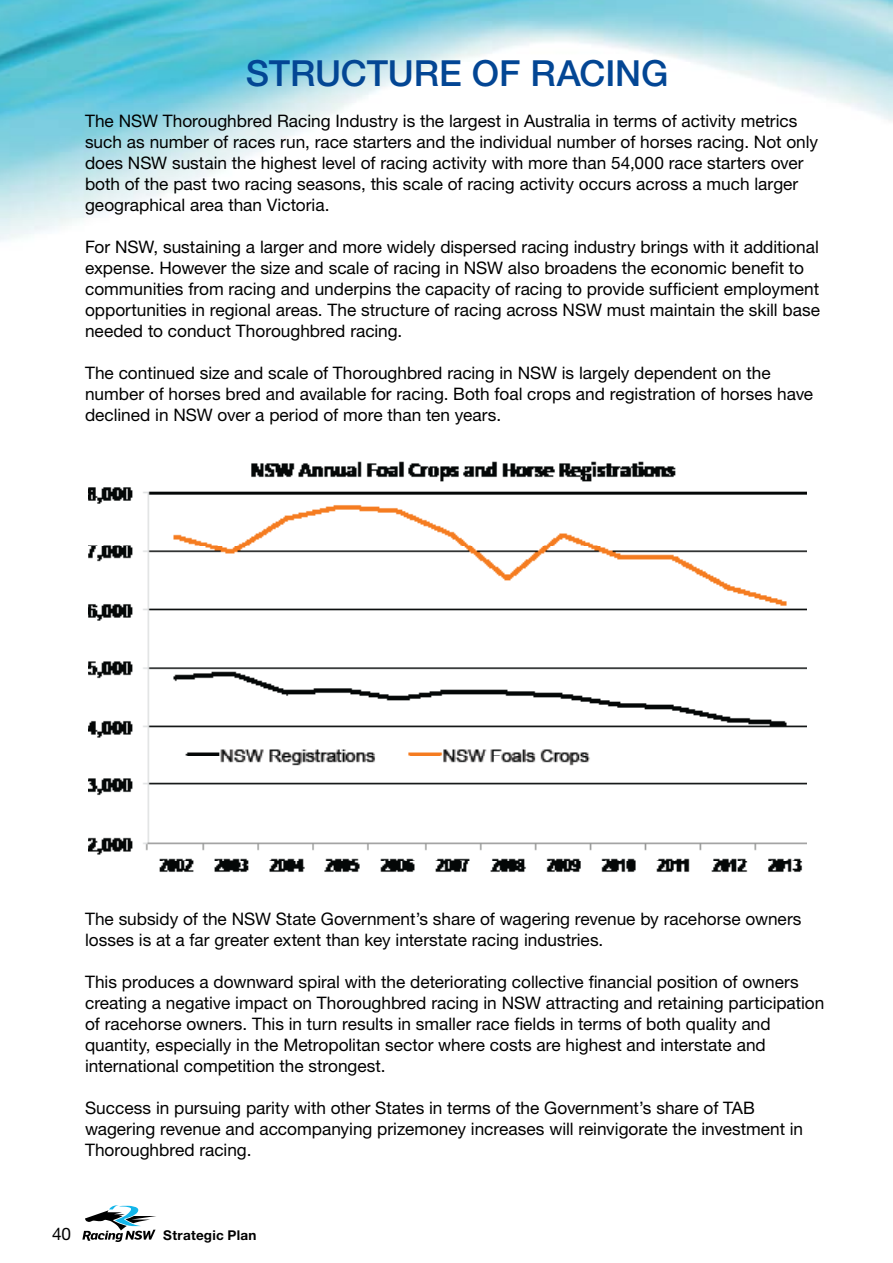
<style>
.page{position:relative;width:893px;height:1263px;background:#fff}
.page>*{position:absolute;margin:0;border:0;box-sizing:border-box;transform-origin:0 0}
.t1{font:500 36px "Helvetica Neue LT Std";letter-spacing:-.005em;color:#034694}
.t2{font:17.25px/21px "Helvetica Neue LT Std";color:#000}
.t3{font:700 13.5px "Helvetica Neue LT Std";letter-spacing:.02em;color:#000}
</style>
<div class="page">
<img style="left:0;top:0;width:893px;height:241px">
<svg style="left:82px;top:1205px;width:74px;height:37px"></svg>
<img style="left:88px;top:461px;width:719px;height:411px">
<h1 class="t1" style="left:246px;top:52px;width:424px">STRUCTURE OF RACING</h1>
<p class="t2" style="left:85px;top:110px;width:735px">The NSW Thoroughbred Racing Industry is the largest in Australia in terms of activity metrics such as number of races run, race starters and the individual number of horses racing. Not only does NSW sustain the highest level of racing activity with more than 54,000 race starters over both of the past two racing seasons, this scale of racing activity occurs across a much larger geographical area than Victoria.</p>
<p class="t2" style="left:85px;top:236px;width:736px">For NSW, sustaining a larger and more widely dispersed racing industry brings with it additional expense. However the size and scale of racing in NSW also broadens the economic benefit to communities from racing and underpins the capacity of racing to provide sufficient employment opportunities in regional areas. The structure of racing across NSW must maintain the skill base needed to conduct Thoroughbred racing.</p>
<p class="t2" style="left:85px;top:362px;width:730px">The continued size and scale of Thoroughbred racing in NSW is largely dependent on the number of horses bred and available for racing. Both foal crops and registration of horses have declined in NSW over a period of more than ten years.</p>
<p class="t2" style="left:85px;top:908px;width:718px">The subsidy of the NSW State Government’s share of wagering revenue by racehorse owners losses is at a far greater extent than key interstate racing industries.</p>
<p class="t2" style="left:85px;top:971px;width:741px">This produces a downward spiral with the deteriorating collective financial position of owners creating a negative impact on Thoroughbred racing in NSW attracting and retaining participation of racehorse owners. This in turn results in smaller race fields in terms of both quality and quantity, especially in the Metropolitan sector where costs are highest and interstate and international competition the strongest.</p>
<p class="t2" style="left:85px;top:1097px;width:720px">Success in pursuing parity with other States in terms of the Government’s share of TAB wagering revenue and accompanying prizemoney increases will reinvigorate the investment in<br>Thoroughbred racing.</p>
<p class="t2" style="left:52px;top:1223px;width:21px">40</p>
<p class="t3" style="left:163px;top:1227px;width:95px">Strategic Plan</p>
</div>
